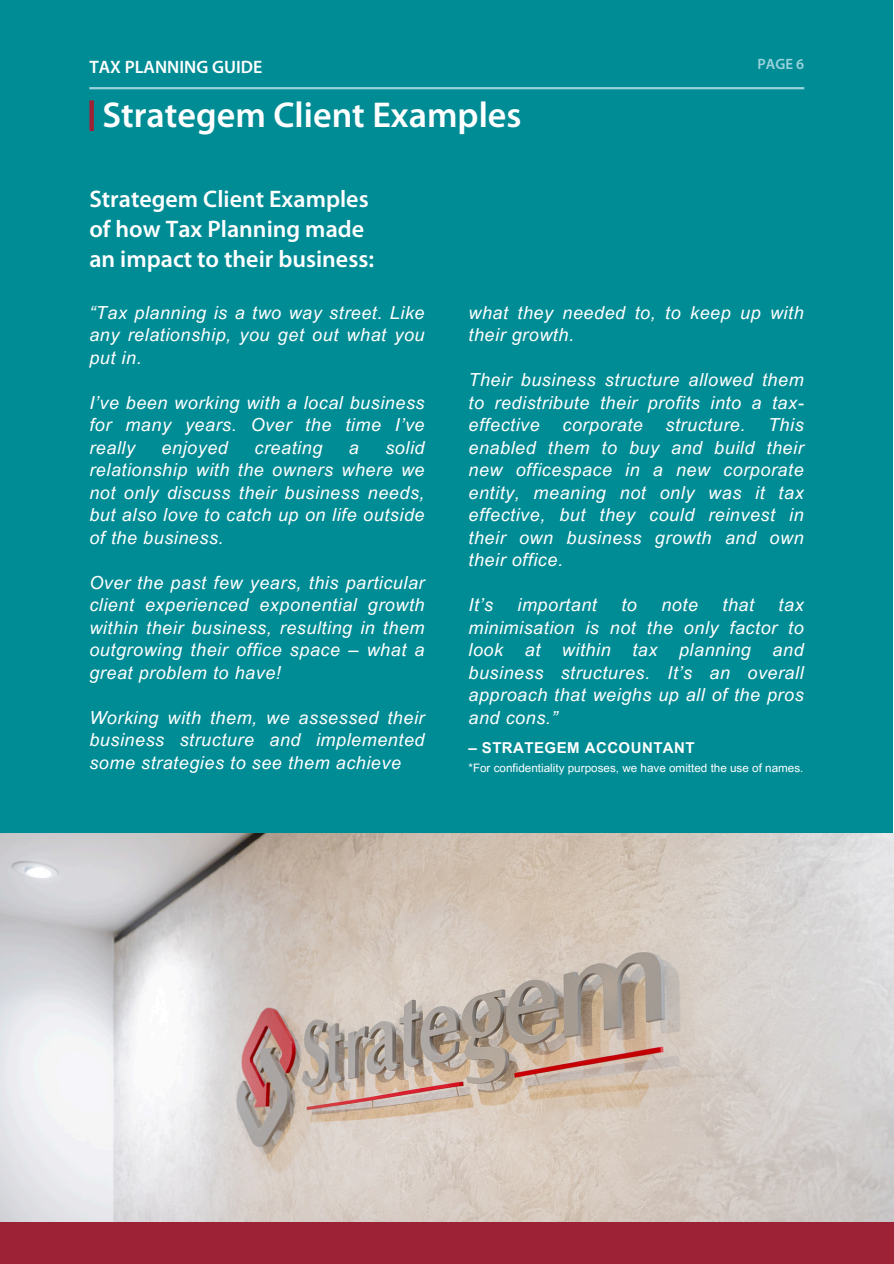
<style>
.page{position:relative;width:894px;height:1264px;background:#fff}
.page>*{position:absolute;margin:0;border:0;box-sizing:border-box;transform-origin:0 0}
.t1{font:600 36px "Myriad Pro";color:#fff}
.t2{font:600 24px/30.3px "Myriad Pro";color:#fff}
.t3{font:italic 18px/22.5px "Arial MT Pro";letter-spacing:.03em;color:#fff;text-align:justify}
.t4{font:600 18px "Myriad Pro";color:#fff}
.t5{font:700 15px "Arial MT Pro";letter-spacing:.03em;color:#fff}
.t6{font:600 15px "Myriad Pro";color:#9bd3dd}
.t7{font:11.7px "Arial MT Pro";color:#fff}
</style>
<div class="page">
<div style="left:0;top:0;width:892px;height:833px;background:#008c95"></div>
<hr style="left:89px;top:87px;width:715px;height:2px;background:#9bd3dd">
<div style="left:89px;top:100px;width:5px;height:31px;background:#9d2235"></div>
<div style="left:0;top:1221px;width:893px;height:42px;background:#9d2235"></div>
<img style="left:0;top:833px;width:893px;height:388px">
<h4 class="t4" style="left:89px;top:59px;width:174px">TAX PLANNING GUIDE</h4>
<p class="t6" style="left:757px;top:57px;width:48px">PAGE 6</p>
<p class="t1" style="left:102px;top:100px;width:420px">Strategem Client Examples</p>
<h4 class="t2" style="left:89px;top:185px;width:286px">Strategem Client Examples of how Tax Planning made an impact to their business:</h4>
<h5 class="t3" style="left:89px;top:303px;width:336px">“Tax planning is a two way street. Like any relationship, you get out what you put in.</h5>
<h1 class="t3" style="left:89px;top:393px;width:336px">I’ve been working with a local business for many years. Over the time I’ve really</h1>
<h1 class="t3" style="left:89px;top:438px;width:336px;text-indent:296px">solid relationship with the owners where we not only discuss their business needs, but also love to catch up on life outside of the business.</h1>
<h2 class="t3" style="left:89px;top:573px;width:336px">Over the past few years, this particular client experienced exponential growth within their business, resulting in them outgrowing their office space – what a great problem to have!</h2>
<h4 class="t3" style="left:89px;top:708px;width:336px">Working with them, we assessed their business structure and implemented some strategies to see them achieve</h4>
<h1 class="t3" style="left:161px;top:438px;width:68px">enjoyed</h1>
<h1 class="t3" style="left:254px;top:438px;width:69px">creating</h1>
<h1 class="t3" style="left:349px;top:438px;width:12px">a</h1>
<h4 class="t3" style="left:468px;top:303px;width:336px">what they needed to, to keep up with their growth.</h4>
<h4 class="t3" style="left:468px;top:371px;width:336px">Their business structure allowed them to redistribute their profits into a tax&shy;effective</h4>
<h4 class="t3" style="left:468px;top:416px;width:336px;text-indent:299px">This enabled them to buy and build their new officespace in a new corporate entity, meaning not only was it tax effective, but they could reinvest in their own business growth and own their office.</h4>
<h4 class="t3" style="left:468px;top:596px;width:26px">It’s</h4>
<h4 class="t3" style="left:517px;top:596px;width:81px">important</h4>
<h4 class="t3" style="left:621px;top:596px;width:17px">to</h4>
<h4 class="t3" style="left:661px;top:596px;width:38px">note</h4>
<h4 class="t3" style="left:722px;top:596px;width:33px">that</h4>
<h4 class="t3" style="left:562px;top:416px;width:82px">corporate</h4>
<h4 class="t3" style="left:665px;top:416px;width:81px">structure.</h4>
<h4 class="t3" style="left:468px;top:596px;width:336px;text-indent:310px">tax minimisation is not the only factor to look at within tax planning and business structures. It’s an overall approach that weighs up all of the pros and cons.”</h4>
<h4 class="t5" style="left:468px;top:742px;width:228px">– STRATEGEM ACCOUNTANT</h4>
<p class="t7" style="left:468px;top:763px;width:336px">*For confidentiality purposes, we have omitted the use of names.</p>
</div>
